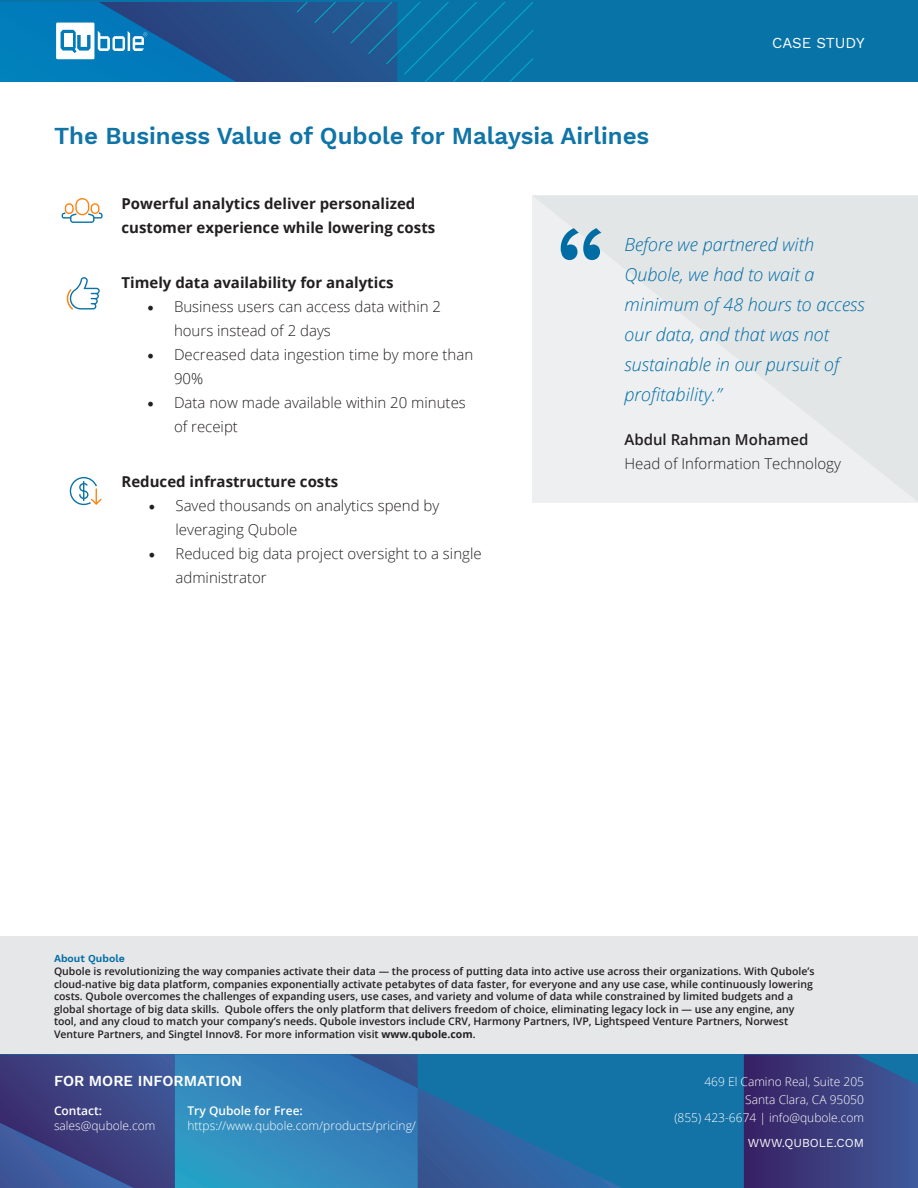
<style>
.page{position:relative;width:918px;height:1188px;background:#fff}
.page>*{position:absolute;margin:0;border:0;box-sizing:border-box;transform-origin:0 0}
.t1{font:120px "Work Sans";color:#006ca4}
.t2{font:600 24px "Work Sans";color:#1074a7}
.t3{font:italic 300 18px/30px "Open Sans";color:#006ca4}
.t4{font:300 15px/24px "Open Sans";color:#231f20}
.t5{font:700 15px/24px "Open Sans";color:#231f20}
.For_More_Information{font:600 15px "Work Sans";color:#fff}
.t6{font:600 15px "Open Sans";color:#231f20}
.t7{font:15px "Work Sans";color:#fff}
.Address{font:300 12px "Open Sans";color:#fff}
.contact_information{font:300 12px "Open Sans";color:#fff}
.Contact_subhead{font:600 12px "Open Sans";color:#fff}
.url{font:12px "Work Sans";color:#fff}
.Intro_type{font:600 10.5px/12.6px "Open Sans";color:#231f20}
.Intro_type-2{font:600 10.5px "Work Sans";color:#006ca4}
.s1{font-family:"Minion Pro";font-weight:400;font-size:18px}
.s2{font-weight:700}
</style>
<div class="page">
<div style="left:1px;top:0;width:917px;height:82px;background:#0773a6"></div>
<svg style="left:0;top:2px;width:533px;height:80px"></svg>
<div style="left:0;top:936px;width:918px;height:118px;background:#e6e7e9"></div>
<div style="left:0;top:1055px;width:918px;height:133px;background:#1372a6"></div>
<svg style="left:744px;top:1055px;width:174px;height:133px;background:#393e7f"></svg>
<svg style="left:0;top:1055px;width:621px;height:133px"></svg>
<svg style="left:70px;top:477px;width:32px;height:28px"></svg>
<svg style="left:62px;top:198px;width:41px;height:25px"></svg>
<svg style="left:66px;top:277px;width:34px;height:33px"></svg>
<div style="left:532px;top:196px;width:386px;height:306px;background:#ebedee"></div>
<p class="t2" style="left:54px;top:122px;width:597px">The Business Value of Qubole for Malaysia Airlines</p>
<p class="t7" style="left:772px;top:34px;width:94px">CASE STUDY</p>
<p class="t5" style="left:122px;top:191px;width:315px">Powerful analytics deliver personalized customer experience while lowering costs</p>
<p class="t5" style="left:122px;top:270px;width:274px">Timely data availability for analytics</p>
<p class="t4" style="left:174px;top:294px;width:269px;text-indent:-27px"><span class="s1">•</span> Business users can access data within 2 hours instead of 2 days</p>
<p class="t4" style="left:174px;top:342px;width:301px;text-indent:-27px"><span class="s1">•</span> Decreased data ingestion time by more than<br>90%</p>
<p class="t4" style="left:174px;top:390px;width:293px;text-indent:-27px"><span class="s1">•</span> Data now made available within 20 minutes of receipt</p>
<p class="t5" style="left:122px;top:469px;width:218px">Reduced infrastructure costs</p>
<p class="t4" style="left:176px;top:493px;width:265px;text-indent:-27px"><span class="s1">•</span> Saved thousands on analytics spend by leveraging Qubole</p>
<p class="t4" style="left:176px;top:541px;width:308px;text-indent:-27px"><span class="s1">•</span> Reduced big data project oversight to a single administrator</p>
<p class="t1" style="left:554px;top:201px;width:55px">“</p>
<p class="t3" style="left:625px;top:229px;width:242px">Before we partnered with<br>Qubole, we had to wait a minimum of 48 hours to access our data, and that was not sustainable in our pursuit of profitability.”</p>
<p class="t6" style="left:625px;top:429px;width:186px">Abdul Rahman Mohamed</p>
<p class="t4" style="left:625px;top:451px;width:218px">Head of Information Technology</p>
<p class="Intro_type-2" style="left:54px;top:953px;width:72px">About Qubole</p>
<p class="Intro_type" style="left:54px;top:965px;width:762px">Qubole is revolutionizing the way companies activate their data — the process of putting data into active use across their organizations. With Qubole’s cloud-native big data platform, companies exponentially activate petabytes of data faster, for everyone and any use case, while continuously lowering costs. Qubole overcomes the challenges of expanding users, use cases, and variety and volume of data while constrained by limited budgets and a global shortage of big data skills. Qubole offers the only platform that delivers freedom of choice, eliminating legacy lock in — use any engine, any tool, and any cloud to match your company’s needs. Qubole investors include CRV, Harmony Partners, IVP, Lightspeed Venture Partners, Norwest Venture Partners, and Singtel Innov8. For more information visit <span class="s2">www.qubole.com</span>.</p>
<p class="For_More_Information" style="left:54px;top:1072px;width:190px">FOR MORE INFORMATION</p>
<p class="Contact_subhead" style="left:54px;top:1102px;width:50px">Contact:</p>
<p class="Contact_subhead" style="left:188px;top:1102px;width:117px">Try Qubole for Free:</p>
<p class="contact_information" style="left:54px;top:1117px;width:103px">sales@qubole.com</p>
<p class="contact_information" style="left:188px;top:1117px;width:230px">https://www.qubole.com/products/pricing/</p>
<p class="Address" style="left:704px;top:1074px;width:161px">469 El Camino Real, Suite 205</p>
<p class="Address" style="left:745px;top:1092px;width:120px">Santa Clara, CA 95050</p>
<p class="Address" style="left:674px;top:1110px;width:191px">(855) 423-6674 | info@qubole.com</p>
<p class="url" style="left:748px;top:1136px;width:118px">WWW.QUBOLE.COM</p>
</div>
